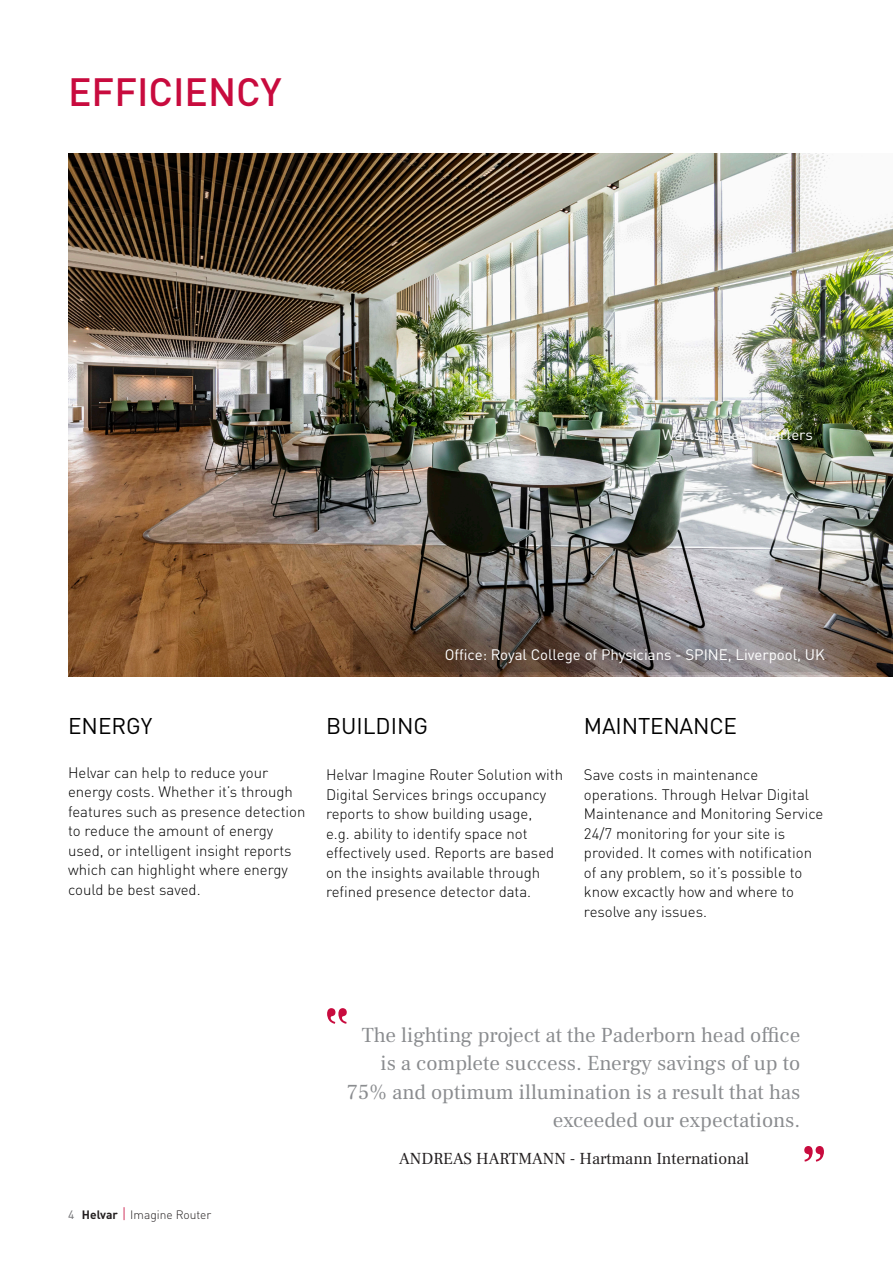
<style>
.page{position:relative;width:893px;height:1263px;background:#fff}
.page>*{position:absolute;margin:0;border:0;box-sizing:border-box;transform-origin:0 0}
.t1{font:72px "Frank Ruhl Libre";color:#c80b3e}
.t2{font:500 39px "DIN Pro";color:#c80b3e}
.TEKST_do_lewej{font:22.5px "DIN Pro";letter-spacing:-.005em;color:#000}
.t3{font:21px/28.5px "Frank Ruhl Libre";color:#8a8c8f;text-align:right}
.t4{font:16.5px "Frank Ruhl Libre";color:#231f20}
.TEKST_do_lewej-2{font:300 15px/19.5px "DIN Pro";color:#000}
.t5{font:15px "DIN Pro";color:#fff}
.t6{font:300 12px "DIN Pro";color:#231f20}
.s1{font-weight:400;color:#6c6d70}
.s2{font-weight:700}
.s3{font-size:15px;color:#c80b3e}
</style>
<div class="page">
<img style="left:68px;top:153px;width:825px;height:523px">
<svg style="left:350px;top:608px;width:540px;height:67px;background:#7b6354"></svg>
<svg style="left:354px;top:604px;width:539px;height:68px;background:#73655d"></svg>
<p class="t2" style="left:68px;top:61px;width:215px">EFFICIENCY</p>
<p class="t5" style="left:662px;top:423px;width:152px">Wärtsilä Headquarters</p>
<p class="TEKST_do_lewej" style="left:68px;top:708px;width:86px">ENERGY</p>
<p class="TEKST_do_lewej-2" style="left:68px;top:761px;width:239px">Helvar can help to reduce your energy costs. Whether it’s through features such as presence detection to reduce the amount of energy used, or intelligent insight reports which can highlight where energy could be best saved.</p>
<p class="t5" style="left:445px;top:643px;width:382px">Office: Royal College of Physicians - SPINE, Liverpool, UK</p>
<p class="TEKST_do_lewej" style="left:326px;top:708px;width:104px">BUILDING</p>
<p class="TEKST_do_lewej" style="left:584px;top:708px;width:155px">MAINTENANCE</p>
<p class="TEKST_do_lewej-2" style="left:326px;top:764px;width:239px">Helvar Imagine Router Solution with Digital Services brings occupancy reports to show building usage,<br>e.g. ability to identify space not effectively used. Reports are based on the insights available through refined presence detector data.</p>
<p class="TEKST_do_lewej-2" style="left:584px;top:764px;width:241px">Save costs in maintenance operations. Through Helvar Digital<br>Maintenance and Monitoring Service<br>24/7 monitoring for your site is provided. It comes with notification of any problem, so it’s possible to know excactly how and where to resolve any issues.</p>
<p class="t6" style="left:68px;top:1205px;width:145px"><span class="s1">4</span> <span class="s2">Helvar</span> <span class="s3">|</span> Imagine Router</p>
<p class="t3" style="left:362px;top:1020px;width:440px">The lighting project at the Paderborn head office</p>
<p class="t3" style="left:347px;top:1049px;width:455px">is a complete success. Energy savings of up to<br>75% and optimum illumination is a result that has exceeded our expectations.</p>
<p class="t4" style="left:399px;top:1148px;width:352px">ANDREAS HARTMANN - Hartmann International</p>
<p class="t1" style="left:799px;top:1127px;width:31px">”</p>
</div>
